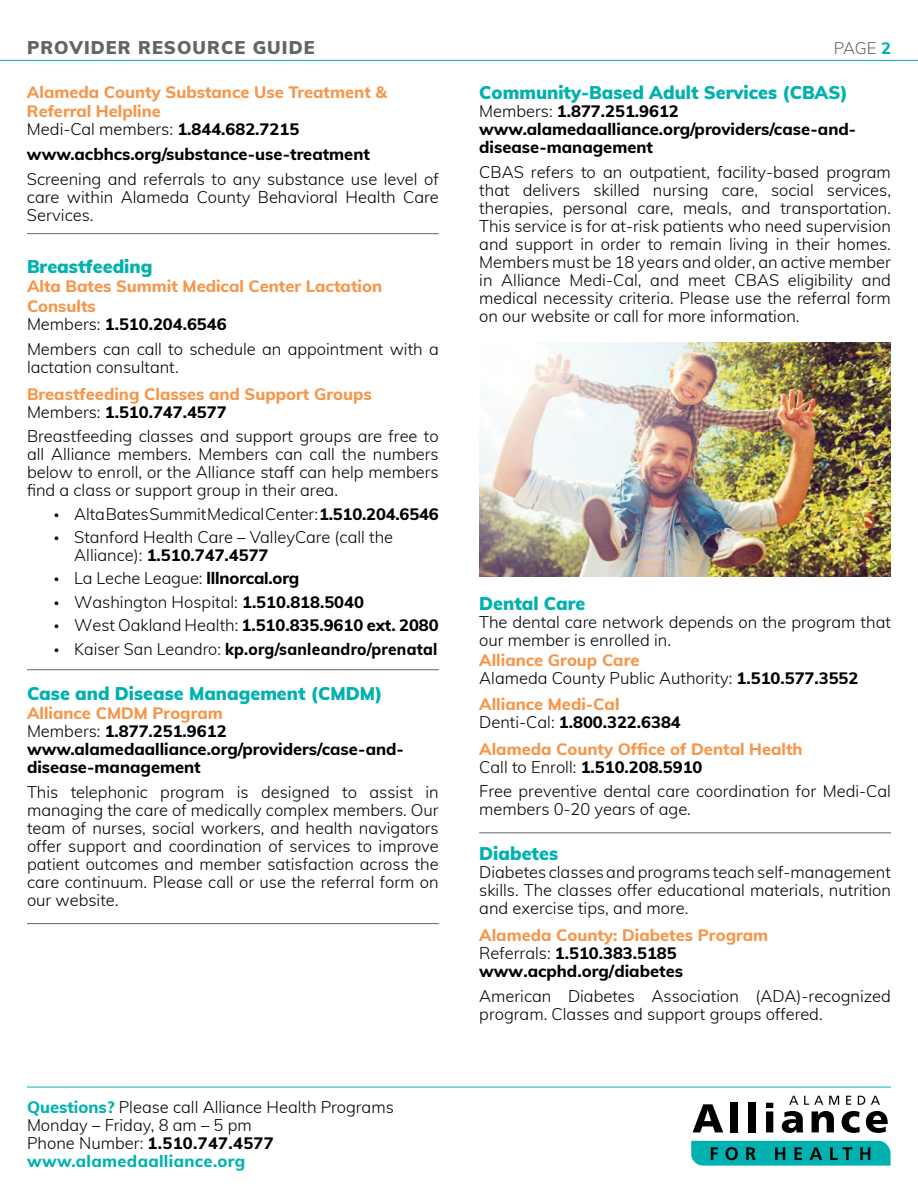
<style>
.page{position:relative;width:918px;height:1188px;background:#fff}
.page>*{position:absolute;margin:0;border:0;box-sizing:border-box;transform-origin:0 0}
.t1{font:900 18px "Muli";color:#00b1b0}
.t2{font:900 18px "Muli";letter-spacing:.06em;color:#636466}
.t3{font:300 16.5px/18px "Muli";color:#000}
.t4{font:800 16.5px/18px "Muli";color:#000}
.t5{font:800 16.5px/18px "Muli";color:#f79548}
.t6{font:800 16.5px "Muli";letter-spacing:.02em;color:#000;scale:.94 1}
.t7{font:300 16.5px "Muli";color:#636466}
.s1{font-weight:800;color:#00b1b0}
.s2{font-weight:300}
.s3{font-weight:800}
.s4{font-weight:300;color:#000}
.s5{color:#000}
.s6{font-family:"Myriad Pro";font-weight:400;font-size:18px}
.s7{color:#f79548}
.s8{font-weight:800;color:#f79548}
</style>
<div class="page">
<svg style="left:693px;top:1104px;width:30px;height:28px"></svg>
<div style="left:731px;top:1102px;width:7px;height:30px;background:#000"></div>
<div style="left:748px;top:1102px;width:8px;height:30px;background:#000"></div>
<svg style="left:766px;top:1103px;width:7px;height:29px"></svg>
<svg style="left:782px;top:1111px;width:21px;height:22px"></svg>
<svg style="left:812px;top:1111px;width:22px;height:21px"></svg>
<svg style="left:842px;top:1111px;width:18px;height:22px"></svg>
<svg style="left:866px;top:1111px;width:22px;height:22px"></svg>
<svg style="left:691px;top:1141px;width:200px;height:25px;background:#089f9e"></svg>
<svg style="left:789px;top:1096px;width:9px;height:9px"></svg>
<svg style="left:804px;top:1096px;width:19px;height:9px"></svg>
<svg style="left:829px;top:1096px;width:10px;height:9px"></svg>
<svg style="left:846px;top:1096px;width:5px;height:9px"></svg>
<svg style="left:858px;top:1096px;width:7px;height:9px"></svg>
<svg style="left:871px;top:1096px;width:9px;height:9px"></svg>
<hr style="left:27px;top:1087px;width:864px;height:1px;background:#00b1b0">
<hr style="left:0;top:60px;width:918px;height:1px;background:#00b1b0">
<hr style="left:27px;top:233px;width:412px;height:1px;background:#636466">
<hr style="left:27px;top:669px;width:412px;height:1px;background:#636466">
<hr style="left:27px;top:923px;width:412px;height:1px;background:#636466">
<img style="left:479px;top:342px;width:412px;height:235px">
<hr style="left:479px;top:832px;width:412px;height:1px;background:#636466">
<p class="t2" style="left:27px;top:35px;width:289px">PROVIDER RESOURCE GUIDE</p>
<p class="t7" style="left:834px;top:37px;width:59px">PAGE <span class="s1">2</span></p>
<p class="t5" style="left:27px;top:81px;width:362px;line-height:19.8px">Alameda County Substance Use Treatment &amp;<br>Referral Helpline</p>
<p class="t4" style="left:27px;top:116px;width:345px;line-height:24.8px"><span class="s2">Medi-Cal members:</span> 1.844.682.7215 www.acbhcs.org/substance-use-treatment</p>
<p class="t3" style="left:27px;top:169px;width:413px;text-align:justify">Screening and referrals to any substance use level of care within Alameda County Behavioral Health Care Services.</p>
<p class="t1" style="left:27px;top:253px;width:127px">Breastfeeding</p>
<p class="t5" style="left:27px;top:276px;width:357px;line-height:19.8px">Alta Bates Summit Medical Center Lactation<br>Consults</p>
<p class="t3" style="left:27px;top:311px;width:413px;line-height:24.8px">Members: <span class="s3">1.510.204.6546<br></span>Members can call to schedule an appointment with a</p>
<p class="t3" style="left:27px;top:357px;width:153px">lactation consultant.</p>
<p class="t5" style="left:27px;top:384px;width:346px">Breastfeeding Classes and Support Groups<br><span class="s4">Members:</span> <span class="s5">1.510.747.4577</span></p>
<p class="t3" style="left:27px;top:427px;width:413px;text-align:justify">Breastfeeding classes and support groups are free to all Alliance members. Members can call the numbers below to enroll, or the Alliance staff can help members find a class or support group in their area.</p>
<p class="t3" style="left:54px;top:504px;width:386px"><span class="s6">•</span> Alta Bates Summit Medical Center: <span class="s3">1.510.204.6546</span></p>
<p class="t3" style="left:74px;top:527px;width:320px;text-indent:-20px"><span class="s6">•</span> Stanford Health Care – ValleyCare (call the<br>Alliance): <span class="s3">1.510.747.4577</span></p>
<p class="t3" style="left:54px;top:569px;width:247px"><span class="s6">•</span> La Leche League: <span class="s3">lllnorcal.org</span></p>
<p class="t3" style="left:54px;top:592px;width:311px"><span class="s6">•</span> Washington Hospital: <span class="s3">1.510.818.5040</span></p>
<p class="t4" style="left:54px;top:616px;width:386px"><span class="s6">•</span> <span class="s2">West Oakland Health:</span> 1.510.835.9610 ext. 2080</p>
<p class="t6" style="left:54px;top:637px;width:410px"><span class="s6">•</span> <span class="s2">Kaiser San Leandro:</span> kp.org/sanleandro/prenatal</p>
<p class="t1" style="left:27px;top:680px;width:357px">Case and Disease Management (CMDM)</p>
<p class="t4" style="left:27px;top:704px;width:378px"><span class="s7">Alliance CMDM Program<br></span><span class="s2">Members:</span> 1.877.251.9612 www.alamedaalliance.org/providers/case-and&shy;disease-management</p>
<p class="t3" style="left:27px;top:783px;width:413px;text-align:justify">This telephonic program is designed to assist in managing the care of medically complex members. Our team of nurses, social workers, and health navigators offer support and coordination of services to improve patient outcomes and member satisfaction across the care continuum. Please call or use the referral form on our website.</p>
<p class="t1" style="left:479px;top:79px;width:370px">Community-Based Adult Services (CBAS)</p>
<p class="t4" style="left:479px;top:101px;width:378px"><span class="s2">Members:</span> 1.877.251.9612 www.alamedaalliance.org/providers/case-and&shy;disease-management</p>
<p class="t3" style="left:479px;top:162px;width:413px;text-align:justify">CBAS refers to an outpatient, facility-based program that delivers skilled nursing care, social services, therapies, personal care, meals, and transportation.<br>This service is for at-risk patients who need supervision and support in order to remain living in their homes.<br>Members must be 18 years and older, an active member in Alliance Medi-Cal, and meet CBAS eligibility and medical necessity criteria. Please use the referral form on our website or call for more information.</p>
<p class="t1" style="left:479px;top:590px;width:108px">Dental Care</p>
<p class="t3" style="left:479px;top:612px;width:413px">The dental care network depends on the program that our member is enrolled in.</p>
<p class="t3" style="left:479px;top:650px;width:381px"><span class="s8">Alliance Group Care<br></span>Alameda County Public Authority: <span class="s3">1.510.577.3552</span></p>
<p class="t5" style="left:479px;top:694px;width:203px">Alliance Medi-Cal<br><span class="s4">Denti-Cal:</span> <span class="s5">1.800.322.6384</span></p>
<p class="t5" style="left:479px;top:739px;width:325px">Alameda County Office of Dental Health<br><span class="s4">Call to Enroll:</span> <span class="s5">1.510.208.5910</span></p>
<p class="t3" style="left:479px;top:782px;width:413px">Free preventive dental care coordination for Medi-Cal members 0-20 years of age.</p>
<p class="t1" style="left:479px;top:841px;width:80px">Diabetes</p>
<p class="t3" style="left:479px;top:863px;width:413px;text-align:justify">Diabetes classes and programs teach self-management skills. The classes offer educational materials, nutrition and exercise tips, and more.</p>
<p class="t4" style="left:479px;top:925px;width:291px"><span class="s7">Alameda County: Diabetes Program<br></span><span class="s2">Referrals:</span> 1.510.383.5185 www.acphd.org/diabetes</p>
<p class="t3" style="left:479px;top:986px;width:413px">American Diabetes Association (ADA)-recognized program. Classes and support groups offered.</p>
<p class="t3" style="left:27px;top:1097px;width:368px"><span class="s1">Questions?</span> Please call Alliance Health Programs Monday – Friday, 8 am – 5 pm<br>Phone Number: <span class="s3">1.510.747.4577 </span><span class="s1">www.alamedaalliance.org</span></p>
</div>
